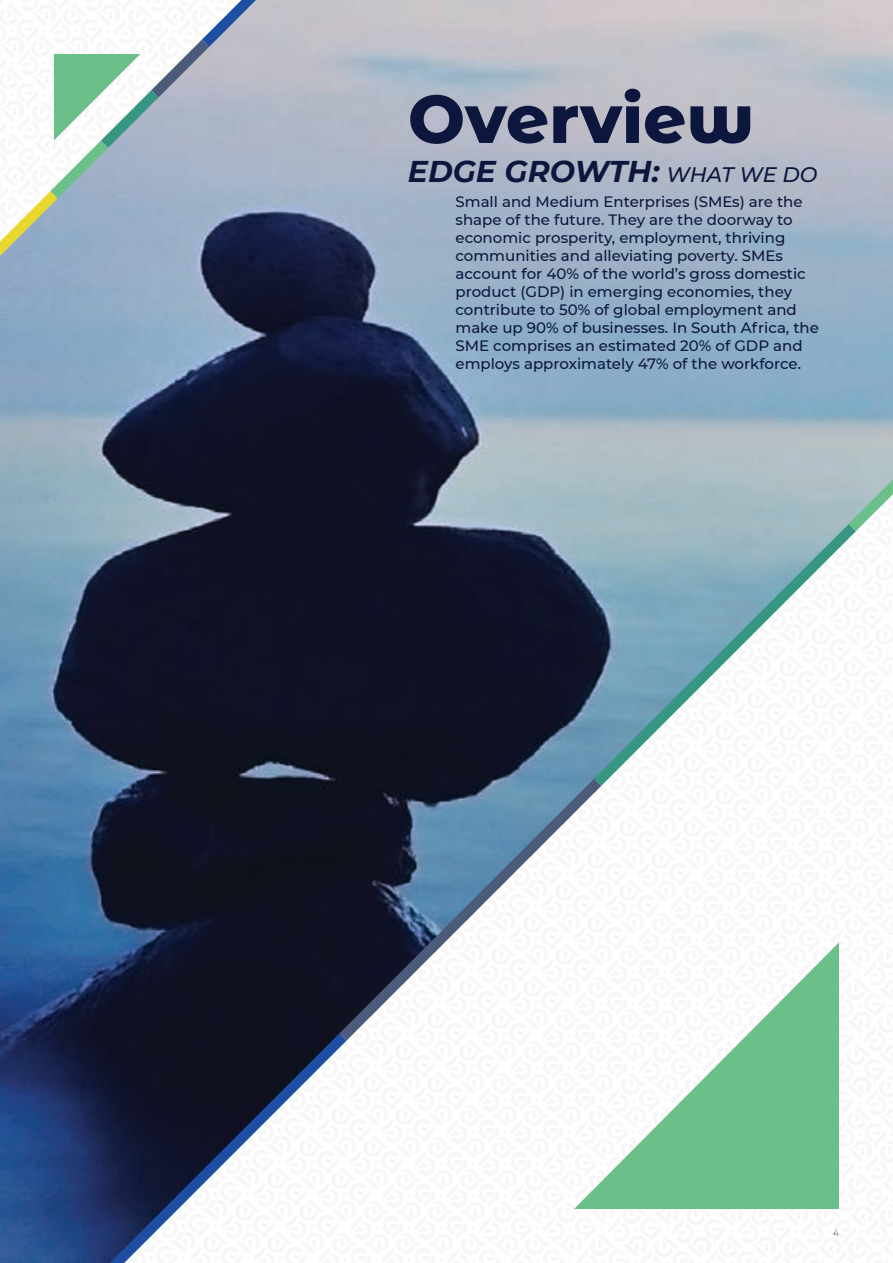
<style>
.page{position:relative;width:893px;height:1263px;background:#fff}
.page>*{position:absolute;margin:0;border:0;box-sizing:border-box;transform-origin:0 0}
.t1{font:800 67.5px "Montserrat Alternates";color:#0d173d}
.t2{font:italic 700 30px "Montserrat";color:#0d173d}
.t3{font:500 15px/18px "Montserrat";color:#0d173d}
.t4{font:300 9px "Montserrat";color:#4d5b7a}
.s1{font-weight:500;font-size:21px}
</style>
<div class="page">
<img style="left:0;top:0;width:893px;height:1263px">
<svg style="left:0;top:0;width:256px;height:256px"></svg>
<svg style="left:110px;top:1033px;width:237px;height:230px"></svg>
<svg style="left:339px;top:778px;width:262px;height:262px"></svg>
<svg style="left:594px;top:524px;width:262px;height:262px"></svg>
<svg style="left:849px;top:480px;width:44px;height:51px"></svg>
<svg style="left:574px;top:942px;width:265px;height:267px"></svg>
<p class="t1" style="left:408px;top:69px;width:348px">Overview</p>
<p class="t2" style="left:408px;top:150px;width:411px">EDGE GROWTH: <span class="s1">WHAT WE DO</span></p>
<p class="t3" style="left:455px;top:192px;width:365px">Small and Medium Enterprises (SMEs) are the shape of the future. They are the doorway to economic prosperity, employment, thriving communities and alleviating poverty. SMEs account for 40% of the world’s gross domestic product (GDP) in emerging economies, they contribute to 50% of global employment and make up 90% of businesses. In South Africa, the SME comprises an estimated 20% of GDP and employs approximately 47% of the workforce.</p>
<p class="t4" style="left:833px;top:1226px;width:7px">4</p>
</div>
